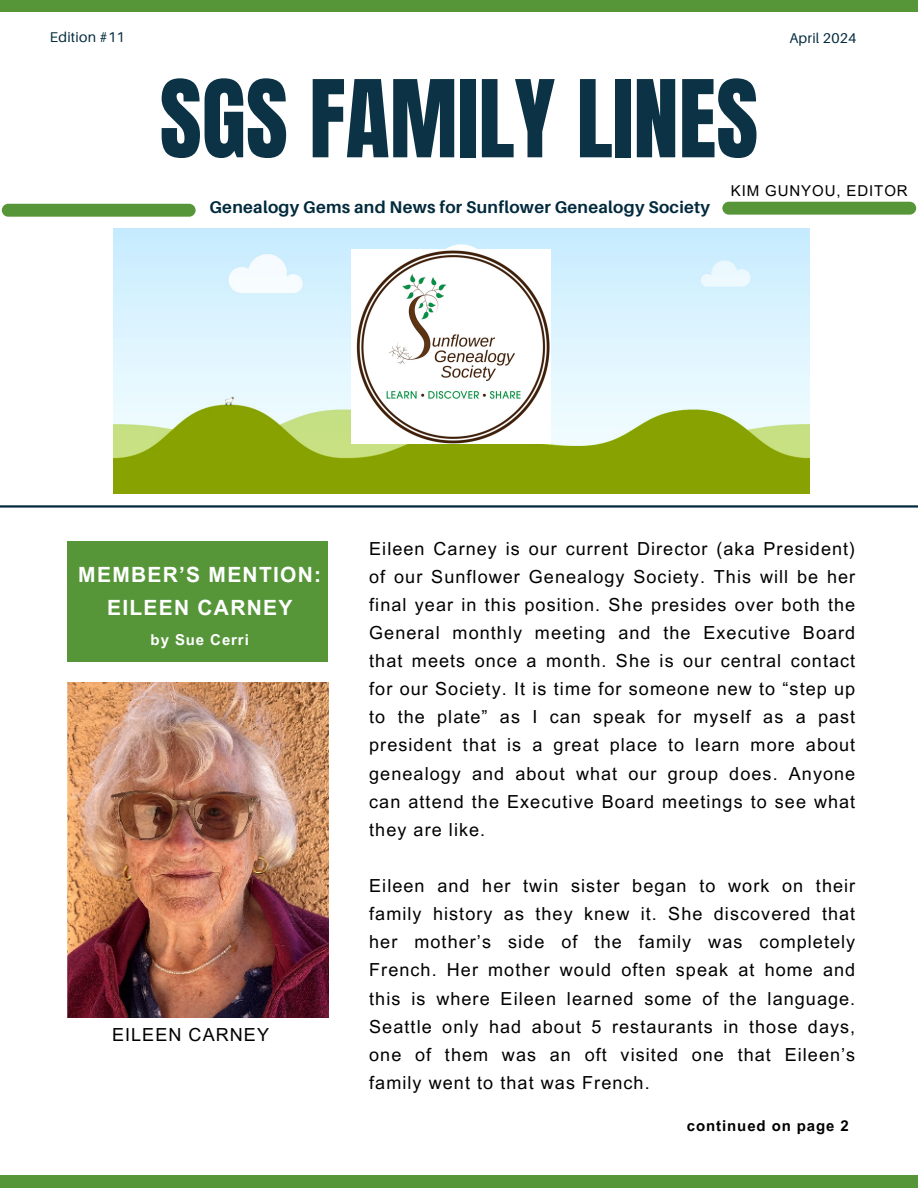
<style>
.page{position:relative;width:918px;height:1188px;background:#fff}
.page>*{position:absolute;margin:0;border:0;box-sizing:border-box;transform-origin:0 0}
.t1{font:91.05px "Anton";color:#022a3d}
.t2{font:700 21px/32.7px "Arial MT Pro";letter-spacing:.06em;color:#fff;text-align:center}
.t3{font:18px/28.2px "Arial MT Pro";letter-spacing:.06em;color:#000;text-align:justify}
.t4{font:700 16.95px "Aileron";letter-spacing:.015em;color:#022a3d}
.t5{font:700 15px "Arial MT Pro";letter-spacing:.06em;color:#000}
.t6{font:15px "Arial MT Pro";letter-spacing:.06em;color:#000}
.t7{font:700 15px "Arial MT Pro";letter-spacing:.06em;color:#fff}
.t8{font:14.1px "Aileron";letter-spacing:.015em;color:#022a3d}
</style>
<div class="page">
<div style="left:67px;top:541px;width:261px;height:121px;background:#569639"></div>
<img style="left:114px;top:229px;width:695px;height:264px">
<div style="left:0;top:0;width:918px;height:12px;background:#569639"></div>
<div style="left:0;top:1175px;width:918px;height:13px;background:#569639"></div>
<hr style="left:0;top:505px;width:918px;height:3px;background:#022a3d">
<div style="left:2px;top:204px;width:194px;height:12px;background:#569639;border-radius:6px"></div>
<div style="left:722px;top:202px;width:194px;height:12px;background:#569639;border-radius:6px"></div>
<img style="left:351px;top:250px;width:199px;height:193px">
<img style="left:67px;top:682px;width:261px;height:335px">
<h6 class="t8" style="left:50px;top:29px;width:76px">Edition #11</h6>
<h4 class="t8" style="left:789px;top:29px;width:69px">April 2024</h4>
<h1 class="t1" style="left:160px;top:54px;width:600px">SGS FAMILY LINES</h1>
<p class="t4" style="left:210px;top:197px;width:502px">Genealogy Gems and News for Sunflower Genealogy Society</p>
<p class="t6" style="left:731px;top:185px;width:178px">KIM GUNYOU, EDITOR</p>
<p class="t2" style="left:78px;top:561px;width:244px">MEMBER’S MENTION:<br>EILEEN CARNEY</p>
<p class="t7" style="left:151px;top:634px;width:100px">by Sue Cerri</p>
<h3 class="t3" style="left:112px;top:1022px;width:158px">EILEEN CARNEY</h3>
<p class="t3" style="left:369px;top:536px;width:488px">Eileen Carney is our current Director (aka President) of our Sunflower Genealogy Society. This will be her final year in this position. She presides over both the General monthly meeting and the Executive Board that meets once a month. She is our central contact for our Society. It is time for someone new to “step up to the plate” as I can speak for myself as a past president that is a great place to learn more about genealogy and about what our group does. Anyone can attend the Executive Board meetings to see what they are like.</p>
<h2 class="t3" style="left:369px;top:874px;width:488px">Eileen and her twin sister began to work on their family history as they knew it. She discovered that her mother’s side of the family was completely French. Her mother would often speak at home and this is where Eileen learned some of the language.<br>Seattle only had about 5 restaurants in those days, one of them was an oft visited one that Eileen’s family went to that was French.</h2>
<p class="t5" style="left:687px;top:1120px;width:164px">continued on page 2</p>
</div>
